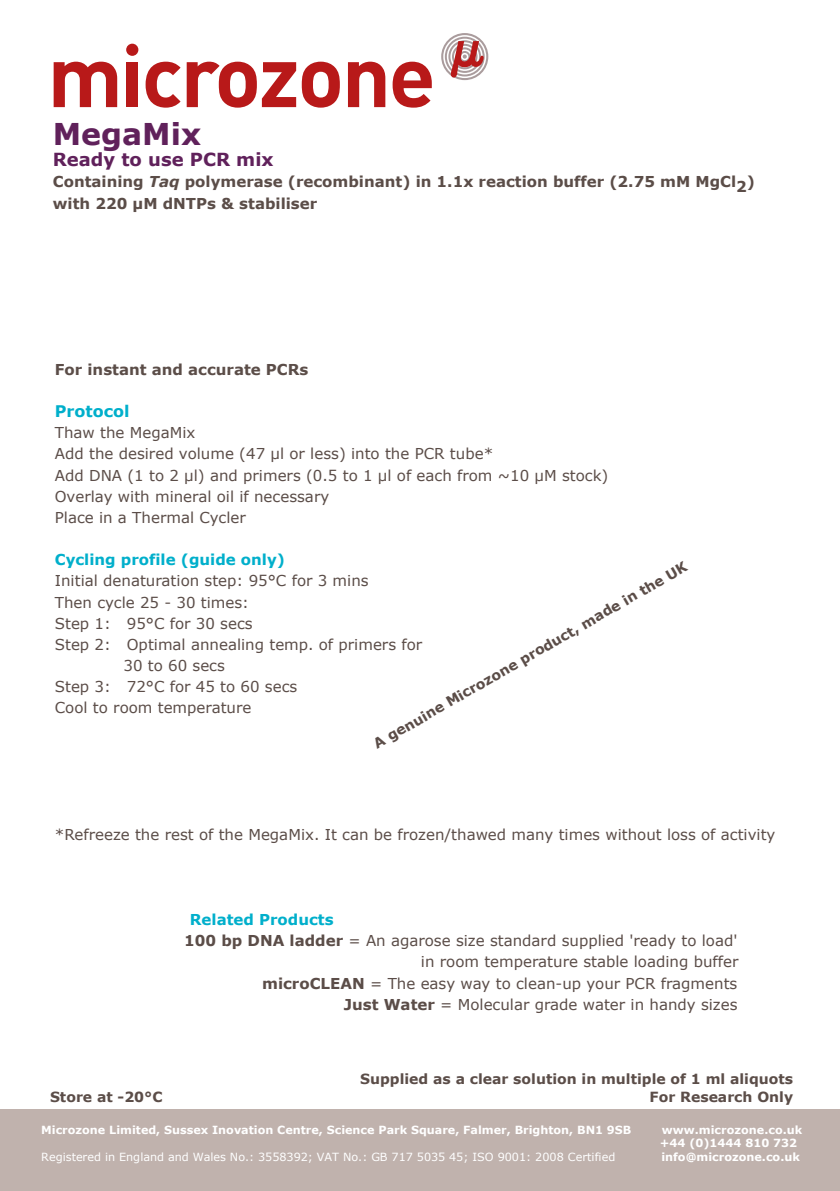
<style>
.page{position:relative;width:840px;height:1191px;background:#fff}
.page>*{position:absolute;margin:0;border:0;box-sizing:border-box;transform-origin:0 0}
.t1{font:700 30px "Verdana";color:#60215b}
.t2{font:700 18px "Verdana";color:#60215b}
.t3{font:700 16px "Verdana";color:#00afcb}
.t4{font:15px/21.2px "Verdana";color:#5b4d48}
.t5{font:700 15px/21.2px "Verdana";color:#5b4d48}
.t6{font:700 15px "Verdana";color:#00afcb}
.t7{font:700 14px "Verdana";color:#5b4d48}
.t8{font:700 11.2px/13.4px "Verdana";color:#fff}
.t9{font:11.2px "Verdana";color:#fff}
.s1{font-style:italic}
.s2{font-weight:700}
</style>
<div class="page">
<svg style="left:54px;top:62px;width:63px;height:45px"></svg>
<div style="left:127px;top:62px;width:11px;height:45px;background:#b81919"></div>
<svg style="left:145px;top:62px;width:35px;height:46px"></svg>
<svg style="left:186px;top:62px;width:153px;height:46px"></svg>
<svg style="left:348px;top:62px;width:37px;height:45px"></svg>
<svg style="left:392px;top:62px;width:39px;height:46px"></svg>
<div style="left:126px;top:44px;width:12px;height:12px;background:#b81919;border-radius:50%"></div>
<svg style="left:441px;top:33px;width:47px;height:47px"></svg>
<div style="left:446px;top:39px;width:36px;height:35px;border:2px solid #fff;border-radius:50%"></div>
<div style="left:443px;top:35px;width:43px;height:43px;border:2px solid #fff;border-radius:50%"></div>
<svg style="left:449px;top:40px;width:35px;height:38px"></svg>
<div style="left:0;top:1109px;width:839px;height:82px;background:#c0b2ad"></div>
<h1 class="t1" style="left:53px;top:115px;width:150px">MegaMix</h1>
<p class="t2" style="left:53px;top:148px;width:222px">Ready to use PCR mix</p>
<p class="t5" style="left:53px;top:171px;width:703px">Containing <span class="s1">Taq</span> polymerase (recombinant) in 1.1x reaction buffer (2.75 mM MgCl2) with 220 μM dNTPs &amp; stabiliser</p>
<p class="t5" style="left:55px;top:358px;width:255px">For instant and accurate PCRs</p>
<p class="t3" style="left:55px;top:401px;width:76px">Protocol</p>
<p class="t4" style="left:55px;top:421px;width:555px">Thaw the MegaMix<br>Add the desired volume (47 μl or less) into the PCR tube*<br>Add DNA (1 to 2 μl) and primers (0.5 to 1 μl of each from ~10 μM stock)<br>Overlay with mineral oil if necessary<br>Place in a Thermal Cycler</p>
<p class="t6" style="left:55px;top:550px;width:231px">Cycling profile (guide only)</p>
<p class="t4" style="left:55px;top:570px;width:315px">Initial denaturation step: 95°C for 3 mins</p>
<p class="t4" style="left:55px;top:591px;width:196px">Then cycle 25 - 30 times:</p>
<p class="t4" style="left:55px;top:612px;width:199px">Step 1: 95°C for 30 secs</p>
<p class="t4" style="left:55px;top:633px;width:369px">Step 2: Optimal annealing temp. of primers for</p>
<p class="t4" style="left:123px;top:654px;width:103px">30 to 60 secs</p>
<p class="t4" style="left:55px;top:675px;width:244px">Step 3: 72°C for 45 to 60 secs</p>
<p class="t4" style="left:55px;top:697px;width:198px">Cool to room temperature</p>
<p class="t7" style="left:370px;top:737px;width:361px;rotate:-30deg">A genuine Microzone product, made in the UK</p>
<p class="t4" style="left:55px;top:824px;width:721px">*Refreeze the rest of the MegaMix. It can be frozen/thawed many times without loss of activity</p>
<p class="t6" style="left:190px;top:910px;width:145px">Related Products</p>
<p class="t4" style="left:184px;top:929px;width:554px"><span class="s2">100 bp DNA ladder</span> = An agarose size standard supplied 'ready to load'</p>
<p class="t4" style="left:420px;top:950px;width:319px">in room temperature stable loading buffer</p>
<p class="t4" style="left:262px;top:972px;width:476px"><span class="s2">microCLEAN</span> = The easy way to clean-up your PCR fragments</p>
<p class="t4" style="left:343px;top:993px;width:395px"><span class="s2">Just Water</span> = Molecular grade water in handy sizes</p>
<p class="t7" style="left:360px;top:1069px;width:434px">Supplied as a clear solution in multiple of 1 ml aliquots</p>
<p class="t7" style="left:50px;top:1088px;width:114px">Store at -20°C</p>
<p class="t7" style="left:649px;top:1088px;width:145px">For Research Only</p>
<p class="t8" style="left:41px;top:1122px;width:591px">Microzone Limited, Sussex Inovation Centre, Science Park Square, Falmer, Brighton, BN1 9SB</p>
<p class="t8" style="left:659px;top:1122px;width:144px">www.microzone.co.uk +44 (0)1444 810 732</p>
<p class="t9" style="left:41px;top:1149px;width:575px">Registered in England and Wales No.: 3558392; VAT No.: GB 717 5035 45; ISO 9001: 2008 Certified</p>
<p class="t8" style="left:661px;top:1149px;width:140px">info@microzone.co.uk</p>
</div>
